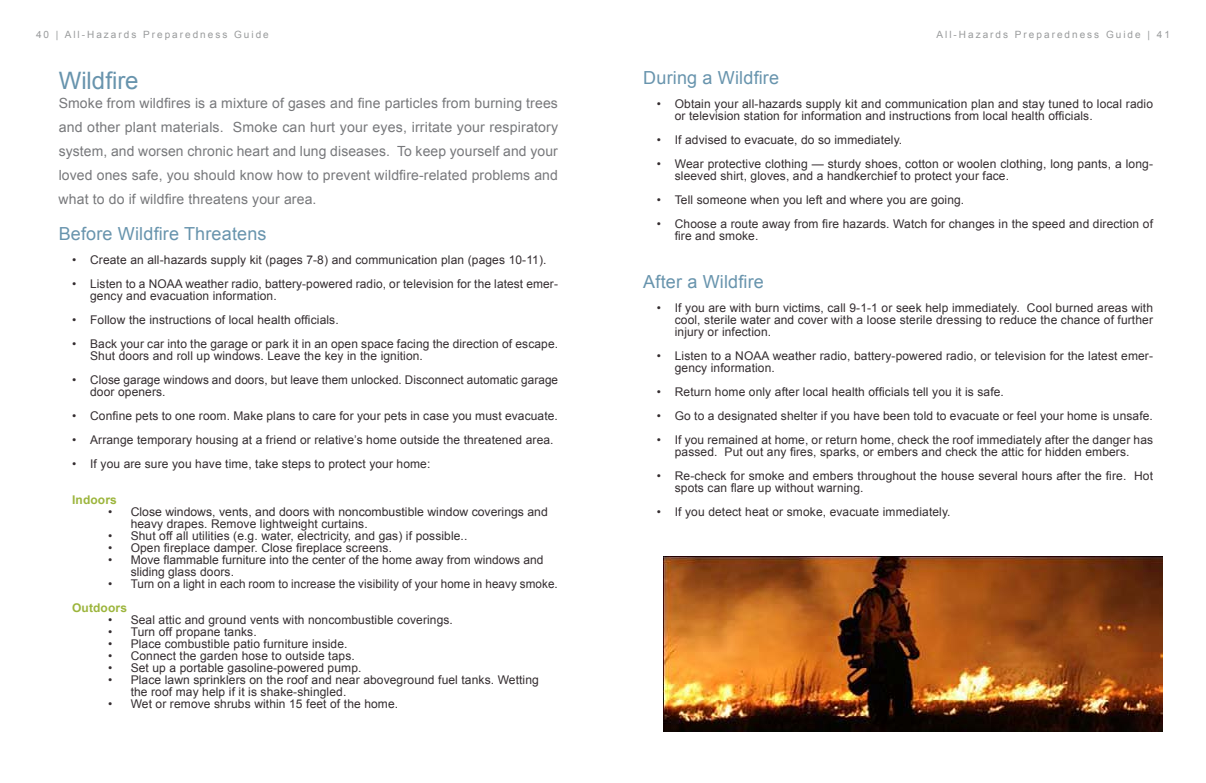
<style>
.page{position:relative;width:1206px;height:783px;background:#fff}
.page>*{position:absolute;margin:0;border:0;box-sizing:border-box;transform-origin:0 0}
.t1{font:24px "Arial";color:#6894ad}
.t2{font:18px "Arial";letter-spacing:.01em;color:#6894ad}
.t3{font:14px/24px "Arial";letter-spacing:.01em;color:#77787b;text-align:justify}
.t4{font:12px/12px "Arial";letter-spacing:.01em;color:#342d30}
.t5{font:700 12px "Arial";letter-spacing:.01em;color:#9cb53c}
.t6{font:10px "Arial";letter-spacing:.2em;color:#999b9c}
.s1{font-weight:700;color:#9cb53c}
</style>
<div class="page">
<img style="left:663px;top:556px;width:500px;height:176px">
<p class="t6" style="left:36px;top:28px;width:234px">40 | All-Hazards Preparedness Guide</p>
<p class="t6" style="left:937px;top:28px;width:235px">All-Hazards Preparedness Guide | 41</p>
<h1 class="t1" style="left:59px;top:65px;width:81px">Wildfire</h1>
<p class="t3" style="left:59px;top:91px;width:501px">Smoke from wildfires is a mixture of gases and fine particles from burning trees and other plant materials. Smoke can hurt your eyes, irritate your respiratory system, and worsen chronic heart and lung diseases. To keep yourself and your loved ones safe, you should know how to prevent wildfire-related problems and what to do if wildfire threatens your area.</p>
<p class="t2" style="left:59px;top:222px;width:209px">Before Wildfire Threatens</p>
<p class="t4" style="left:72px;top:254px;width:476px">• Create an all-hazards supply kit (pages 7-8) and communication plan (pages 10-11).</p>
<p class="t4" style="left:90px;top:278px;width:469px;text-indent:-18px">• Listen to a NOAA weather radio, battery-powered radio, or television for the latest emer&shy;gency and evacuation information.</p>
<p class="t4" style="left:72px;top:314px;width:268px">• Follow the instructions of local health officials.</p>
<p class="t4" style="left:90px;top:338px;width:469px;text-indent:-18px">• Back your car into the garage or park it in an open space facing the direction of escape.<br>Shut doors and roll up windows. Leave the key in the ignition.</p>
<p class="t4" style="left:90px;top:374px;width:469px;text-indent:-18px">• Close garage windows and doors, but leave them unlocked. Disconnect automatic garage door openers.</p>
<p class="t4" style="left:72px;top:410px;width:487px">• Confine pets to one room. Make plans to care for your pets in case you must evacuate.</p>
<p class="t4" style="left:72px;top:434px;width:483px">• Arrange temporary housing at a friend or relative’s home outside the threatened area.</p>
<p class="t4" style="left:72px;top:458px;width:360px">• If you are sure you have time, take steps to protect your home:</p>
<p class="t5" style="left:72px;top:492px;width:46px">Indoors</p>
<p class="t4" style="left:131px;top:506px;width:419px;text-indent:-22px">• Close windows, vents, and doors with noncombustible window coverings and heavy drapes. Remove lightweight curtains.</p>
<p class="t4" style="left:108px;top:530px;width:361px">• Shut off all utilities (e.g. water, electricity, and gas) if possible..</p>
<p class="t4" style="left:108px;top:542px;width:285px">• Open fireplace damper. Close fireplace screens.</p>
<p class="t4" style="left:131px;top:554px;width:414px;text-indent:-22px">• Move flammable furniture into the center of the home away from windows and sliding glass doors.</p>
<p class="t4" style="left:72px;top:572px;width:487px;line-height:24px;text-indent:36px">• Turn on a light in each room to increase the visibility of your home in heavy smoke.<br><span class="s1">Outdoors</span></p>
<p class="t4" style="left:108px;top:614px;width:346px">• Seal attic and ground vents with noncombustible coverings.</p>
<p class="t4" style="left:108px;top:626px;width:150px">• Turn off propane tanks.</p>
<p class="t4" style="left:108px;top:638px;width:241px">• Place combustible patio furniture inside.</p>
<p class="t4" style="left:108px;top:650px;width:248px">• Connect the garden hose to outside taps.</p>
<p class="t4" style="left:108px;top:662px;width:255px">• Set up a portable gasoline-powered pump.</p>
<p class="t4" style="left:131px;top:674px;width:410px;text-indent:-22px">• Place lawn sprinklers on the roof and near aboveground fuel tanks. Wetting the roof may help if it is shake-shingled.</p>
<p class="t4" style="left:108px;top:698px;width:292px">• Wet or remove shrubs within 15 feet of the home.</p>
<p class="t2" style="left:643px;top:66px;width:137px">During a Wildfire</p>
<p class="t4" style="left:675px;top:98px;width:480px;text-indent:-18px">• Obtain your all-hazards supply kit and communication plan and stay tuned to local radio or television station for information and instructions from local health officials.</p>
<p class="t4" style="left:657px;top:134px;width:247px">• If advised to evacuate, do so immediately.</p>
<p class="t4" style="left:675px;top:158px;width:480px;text-indent:-18px">• Wear protective clothing — sturdy shoes, cotton or woolen clothing, long pants, a long&shy;sleeved shirt, gloves, and a handkerchief to protect your face.</p>
<p class="t4" style="left:657px;top:194px;width:309px">• Tell someone when you left and where you are going.</p>
<p class="t4" style="left:675px;top:218px;width:480px;text-indent:-18px">• Choose a route away from fire hazards. Watch for changes in the speed and direction of fire and smoke.</p>
<p class="t2" style="left:643px;top:270px;width:122px">After a Wildfire</p>
<p class="t4" style="left:675px;top:302px;width:480px;text-align:justify;text-indent:-18px">• If you are with burn victims, call 9-1-1 or seek help immediately. Cool burned areas with cool, sterile water and cover with a loose sterile dressing to reduce the chance of further injury or infection.</p>
<p class="t4" style="left:675px;top:350px;width:480px;text-indent:-18px">• Listen to a NOAA weather radio, battery-powered radio, or television for the latest emer&shy;gency information.</p>
<p class="t4" style="left:657px;top:386px;width:349px">• Return home only after local health officials tell you it is safe.</p>
<p class="t4" style="left:657px;top:410px;width:498px">• Go to a designated shelter if you have been told to evacuate or feel your home is unsafe.</p>
<p class="t4" style="left:657px;top:434px;width:498px;text-align:center">• If you remained at home, or return home, check the roof immediately after the danger has passed. Put out any fires, sparks, or embers and check the attic for hidden embers.</p>
<p class="t4" style="left:675px;top:470px;width:480px;text-indent:-18px">• Re-check for smoke and embers throughout the house several hours after the fire. Hot spots can flare up without warning.</p>
<p class="t4" style="left:657px;top:506px;width:295px">• If you detect heat or smoke, evacuate immediately.</p>
</div>
